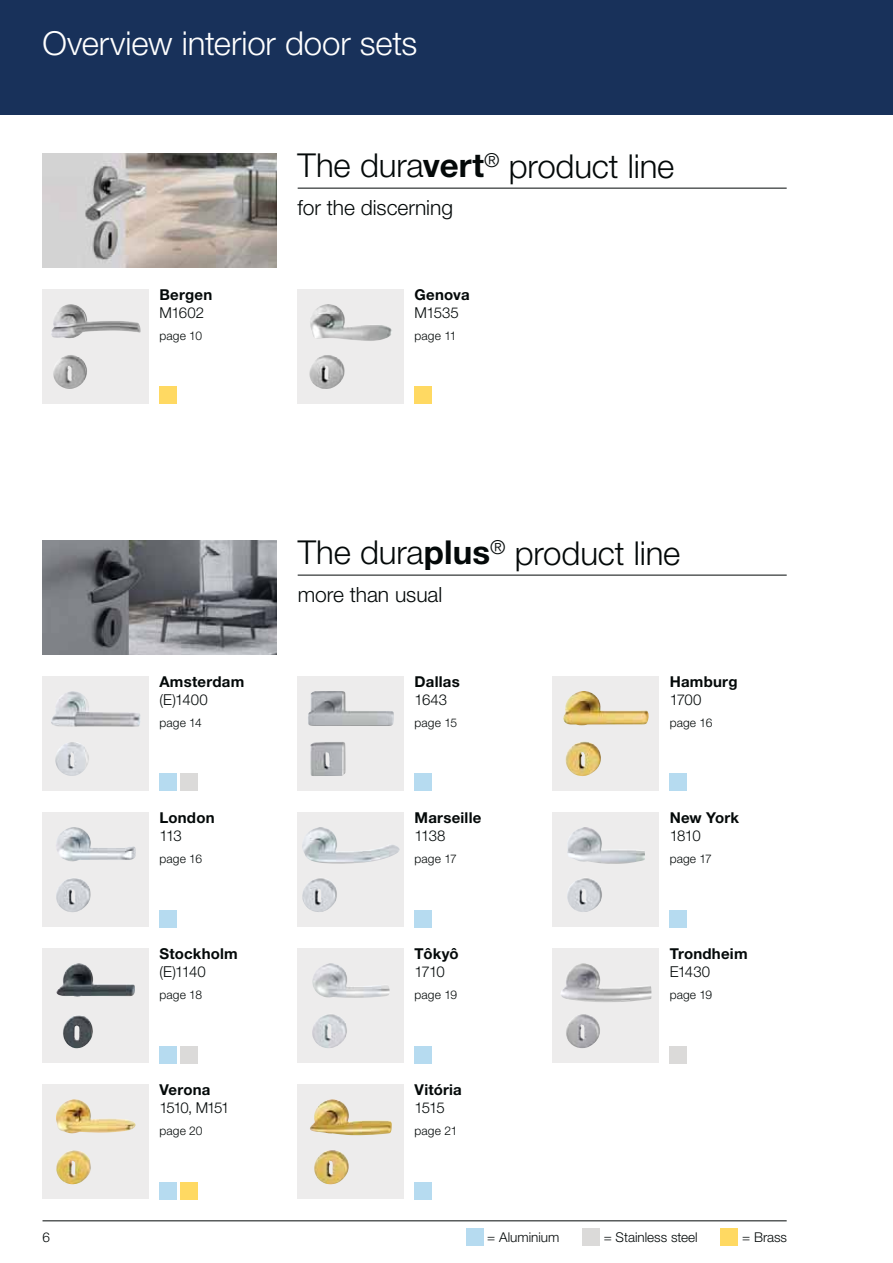
<style>
.page{position:relative;width:893px;height:1263px;background:#fff}
.page>*{position:absolute;margin:0;border:0;box-sizing:border-box;transform-origin:0 0}
.t1{font:300 33px "Helvetica Neue LTW1 G";letter-spacing:-.005em;color:#040909}
.t2{font:300 33px "Helvetica Neue LTW1 G";letter-spacing:-.005em;color:#fff}
.t3{font:300 21px "Helvetica Neue LTW1 G";color:#040909}
.t4{font:700 15px "Helvetica Neue LTW1 G";letter-spacing:.015em;color:#040909}
.t5{font:300 15px "Helvetica Neue LTW1 G";letter-spacing:-.06em;color:#040909}
.t6{font:300 15px "Helvetica Neue LTW1 G";letter-spacing:-.09em;color:#040909}
.t7{font:300 13.5px "Helvetica Neue LTW1 G";color:#040909}
.t8{font:300 12px "Helvetica Neue LTW1 G";letter-spacing:.01em;color:#040909}
.s1{font-weight:700}
</style>
<div class="page">
<div style="left:0;top:0;width:893px;height:115px;background:#18315a"></div>
<div style="left:43px;top:289px;width:106px;height:115px;background:#edecec"></div>
<img style="left:51px;top:304px;width:90px;height:85px">
<div style="left:159px;top:387px;width:17px;height:17px;background:#ffd962"></div>
<div style="left:415px;top:387px;width:17px;height:17px;background:#ffd962"></div>
<div style="left:298px;top:289px;width:106px;height:115px;background:#edecec"></div>
<img style="left:309px;top:304px;width:83px;height:85px">
<div style="left:298px;top:676px;width:106px;height:115px;background:#edecec"></div>
<img style="left:308px;top:691px;width:86px;height:85px">
<div style="left:43px;top:812px;width:106px;height:115px;background:#edecec"></div>
<img style="left:56px;top:827px;width:80px;height:85px">
<div style="left:159px;top:774px;width:17px;height:17px;background:#b6dbf0"></div>
<div style="left:181px;top:774px;width:17px;height:17px;background:#dbdad9"></div>
<div style="left:670px;top:774px;width:17px;height:17px;background:#b6dbf0"></div>
<div style="left:159px;top:910px;width:17px;height:17px;background:#b6dbf0"></div>
<div style="left:415px;top:774px;width:17px;height:17px;background:#b6dbf0"></div>
<div style="left:43px;top:676px;width:106px;height:115px;background:#edecec"></div>
<img style="left:51px;top:691px;width:90px;height:85px">
<div style="left:670px;top:910px;width:17px;height:17px;background:#b6dbf0"></div>
<div style="left:553px;top:812px;width:106px;height:115px;background:#edecec"></div>
<img style="left:567px;top:827px;width:78px;height:85px">
<div style="left:298px;top:812px;width:106px;height:115px;background:#edecec"></div>
<img style="left:302px;top:827px;width:98px;height:85px">
<div style="left:415px;top:910px;width:17px;height:17px;background:#b6dbf0"></div>
<img style="left:43px;top:540px;width:233px;height:115px">
<div style="left:553px;top:676px;width:106px;height:115px;background:#edecec"></div>
<img style="left:563px;top:691px;width:86px;height:85px">
<img style="left:43px;top:153px;width:233px;height:115px">
<div style="left:466px;top:1228px;width:17px;height:17px;background:#b6dbf0"></div>
<div style="left:582px;top:1228px;width:17px;height:17px;background:#dbdad9"></div>
<div style="left:721px;top:1228px;width:17px;height:17px;background:#ffd962"></div>
<hr style="left:298px;top:188px;width:489px;height:1px;background:#040909">
<hr style="left:298px;top:575px;width:489px;height:1px;background:#040909">
<div style="left:159px;top:1046px;width:17px;height:17px;background:#b6dbf0"></div>
<div style="left:181px;top:1046px;width:17px;height:17px;background:#dbdad9"></div>
<div style="left:415px;top:1046px;width:17px;height:17px;background:#b6dbf0"></div>
<div style="left:670px;top:1046px;width:17px;height:17px;background:#dbdad9"></div>
<div style="left:298px;top:948px;width:106px;height:115px;background:#edecec"></div>
<img style="left:312px;top:963px;width:78px;height:85px">
<div style="left:43px;top:948px;width:106px;height:115px;background:#edecec"></div>
<img style="left:56px;top:963px;width:79px;height:85px">
<div style="left:553px;top:948px;width:106px;height:115px;background:#edecec"></div>
<img style="left:561px;top:963px;width:90px;height:85px">
<div style="left:159px;top:1182px;width:17px;height:17px;background:#b6dbf0"></div>
<div style="left:181px;top:1182px;width:17px;height:17px;background:#ffd962"></div>
<div style="left:43px;top:1084px;width:106px;height:115px;background:#edecec"></div>
<img style="left:56px;top:1099px;width:79px;height:85px">
<div style="left:415px;top:1182px;width:17px;height:17px;background:#b6dbf0"></div>
<div style="left:298px;top:1084px;width:106px;height:115px;background:#edecec"></div>
<img style="left:310px;top:1099px;width:82px;height:85px">
<hr style="left:43px;top:1220px;width:744px;height:1px;background:#040909">
<h1 class="t2" style="left:43px;top:32px;width:376px">Overview interior door sets</h1>
<p class="t7" style="left:43px;top:1232px;width:9px">6</p>
<p class="t4" style="left:159px;top:289px;width:54px">Bergen</p>
<p class="t5" style="left:159px;top:307px;width:46px">M1602</p>
<p class="t8" style="left:159px;top:331px;width:44px">page 10</p>
<h1 class="t1" style="left:298px;top:155px;width:378px">The dura<span class="s1">vert</span><sup>®</sup> product line</h1>
<h2 class="t3" style="left:298px;top:200px;width:157px">for the discerning</h2>
<p class="t4" style="left:415px;top:289px;width:57px">Genova</p>
<p class="t5" style="left:415px;top:307px;width:46px">M1535</p>
<p class="t8" style="left:415px;top:331px;width:43px">page 11</p>
<p class="t4" style="left:159px;top:676px;width:86px">Amsterdam</p>
<p class="t5" style="left:159px;top:694px;width:50px">(E)1400</p>
<p class="t8" style="left:159px;top:718px;width:44px">page 14</p>
<p class="t4" style="left:159px;top:812px;width:57px">London</p>
<p class="t5" style="left:159px;top:830px;width:24px">113</p>
<p class="t8" style="left:159px;top:854px;width:44px">page 16</p>
<p class="t4" style="left:159px;top:948px;width:80px">Stockholm</p>
<p class="t5" style="left:159px;top:966px;width:48px">(E)1140</p>
<p class="t8" style="left:159px;top:990px;width:44px">page 18</p>
<p class="t4" style="left:159px;top:1084px;width:53px">Verona</p>
<p class="t6" style="left:159px;top:1102px;width:72px">1510, M151</p>
<p class="t8" style="left:159px;top:1126px;width:45px">page 20</p>
<h1 class="t1" style="left:298px;top:542px;width:384px">The dura<span class="s1">plus</span><sup>®</sup> product line</h1>
<h2 class="t3" style="left:298px;top:586px;width:146px">more than usual</h2>
<p class="t4" style="left:415px;top:676px;width:47px">Dallas</p>
<p class="t5" style="left:415px;top:694px;width:34px">1643</p>
<p class="t8" style="left:415px;top:718px;width:44px">page 15</p>
<p class="t4" style="left:415px;top:812px;width:68px">Marseille</p>
<p class="t5" style="left:415px;top:830px;width:32px">1138</p>
<p class="t8" style="left:415px;top:854px;width:44px">page 17</p>
<p class="t4" style="left:415px;top:948px;width:46px">Tôkyô</p>
<p class="t5" style="left:415px;top:966px;width:32px">1710</p>
<p class="t8" style="left:415px;top:990px;width:44px">page 19</p>
<p class="t4" style="left:415px;top:1084px;width:49px">Vitória</p>
<p class="t5" style="left:415px;top:1102px;width:32px">1515</p>
<p class="t8" style="left:415px;top:1126px;width:44px">page 21</p>
<p class="t4" style="left:670px;top:676px;width:69px">Hamburg</p>
<p class="t5" style="left:670px;top:694px;width:33px">1700</p>
<p class="t8" style="left:670px;top:718px;width:44px">page 16</p>
<p class="t4" style="left:670px;top:812px;width:71px">New York</p>
<p class="t5" style="left:670px;top:830px;width:33px">1810</p>
<p class="t8" style="left:670px;top:854px;width:44px">page 17</p>
<p class="t4" style="left:670px;top:948px;width:79px">Trondheim</p>
<p class="t5" style="left:670px;top:966px;width:42px">E1430</p>
<p class="t8" style="left:670px;top:990px;width:44px">page 19</p>
<p class="t7" style="left:487px;top:1232px;width:74px">= Aluminium</p>
<p class="t7" style="left:604px;top:1232px;width:96px">= Stainless steel</p>
<p class="t7" style="left:742px;top:1232px;width:46px">= Brass</p>
</div>
